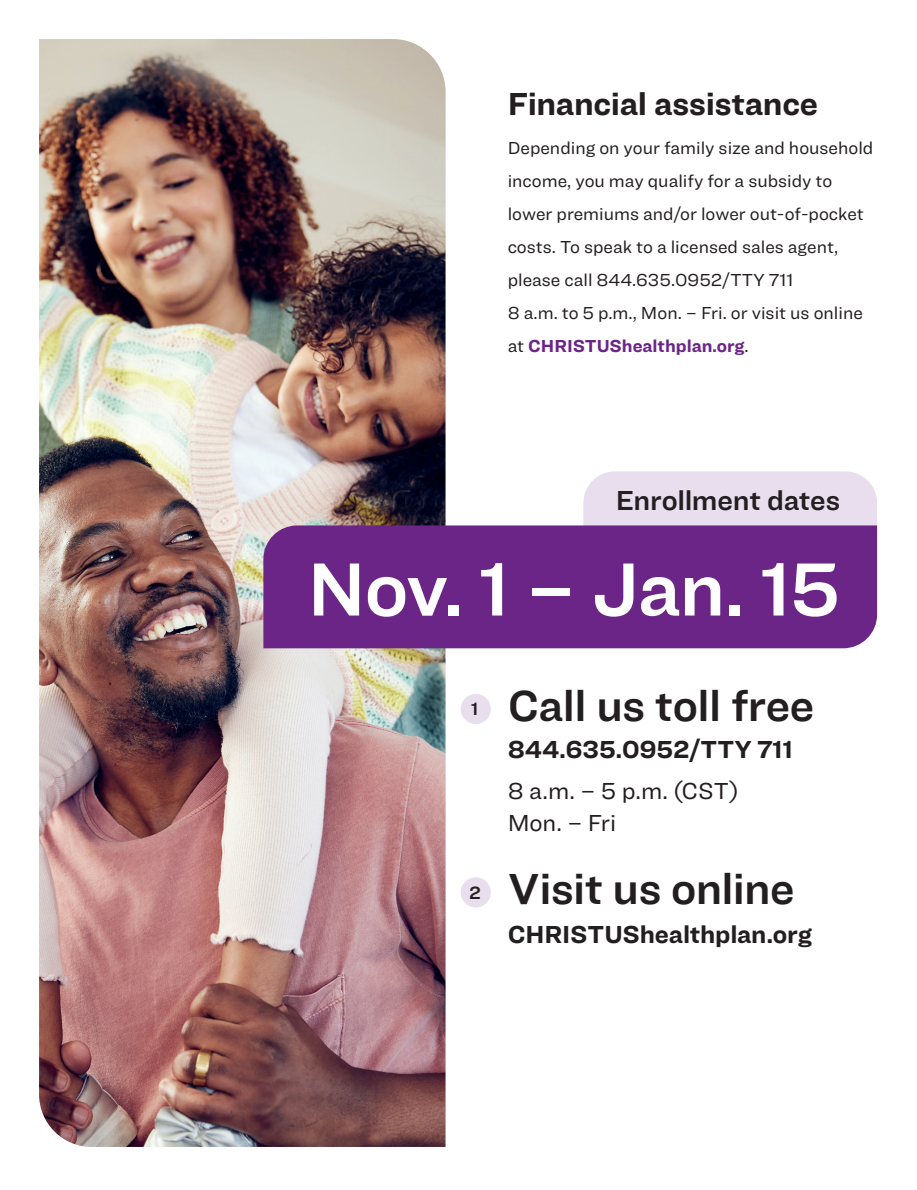
<style>
.page{position:relative;width:917px;height:1190px;background:#fff}
.page>*{position:absolute;margin:0;border:0;box-sizing:border-box;transform-origin:0 0}
.t1{font:78px "Ringside Regular Semi";letter-spacing:-.025em;color:#fff}
.t2{font:45px "Ringside Regular Semi";letter-spacing:-.01em;color:#231f20}
.t3{font:700 33px "Ringside";letter-spacing:-.01em;color:#231f20}
.t4{font:28.5px "Ringside Regular Semi";letter-spacing:-.01em;color:#231f20}
.t5{font:700 25.5px "Ringside";color:#231f20}
.t6{font:24px/31.5px "Ringside";letter-spacing:-.005em;color:#231f20}
.t7{font:18.45px "Ringside Regular Semi";color:#231f20}
.t8{font:18px/33px "Ringside";color:#231f20}
.s1{font-weight:700;color:#6b2587}
</style>
<div class="page">
<div style="left:583px;top:471px;width:293px;height:54px;background:#e8deed"></div>
<img style="left:39px;top:39px;width:406px;height:1107px">
<div style="left:460px;top:693px;width:30px;height:30px;background:#e8deed;border-radius:50%"></div>
<div style="left:460px;top:877px;width:30px;height:30px;background:#e8deed;border-radius:50%"></div>
<div style="left:263px;top:525px;width:613px;height:123px;background:#6b2587"></div>
<h3 class="t3" style="left:507px;top:79px;width:312px">Financial assistance</h3>
<p class="t8" style="left:507px;top:131px;width:367px">Depending on your family size and household income, you may qualify for a subsidy to lower premiums and/or lower out-of-pocket costs. To speak to a licensed sales agent, please call 844.635.0952/TTY 711<br>8 a.m. to 5 p.m., Mon. – Fri. or visit us online at <span class="s1">CHRISTUShealthplan.org</span>.</p>
<h3 class="t4" style="left:615px;top:479px;width:226px">Enrollment dates</h3>
<h1 class="t1" style="left:307px;top:531px;width:534px">Nov. 1 – Jan. 15</h1>
<p class="t7" style="left:471px;top:695px;width:9px">1</p>
<p class="t7" style="left:469px;top:878px;width:13px">2</p>
<h2 class="t2" style="left:507px;top:672px;width:308px">Call us toll free</h2>
<h3 class="t5" style="left:507px;top:730px;width:287px">844.635.0952/TTY 711</h3>
<h3 class="t6" style="left:507px;top:774px;width:232px">8 a.m. – 5 p.m. (CST)<br>Mon. – Fri</h3>
<h2 class="t2" style="left:507px;top:855px;width:288px">Visit us online</h2>
<h3 class="t5" style="left:507px;top:915px;width:306px">CHRISTUShealthplan.org</h3>
</div>
